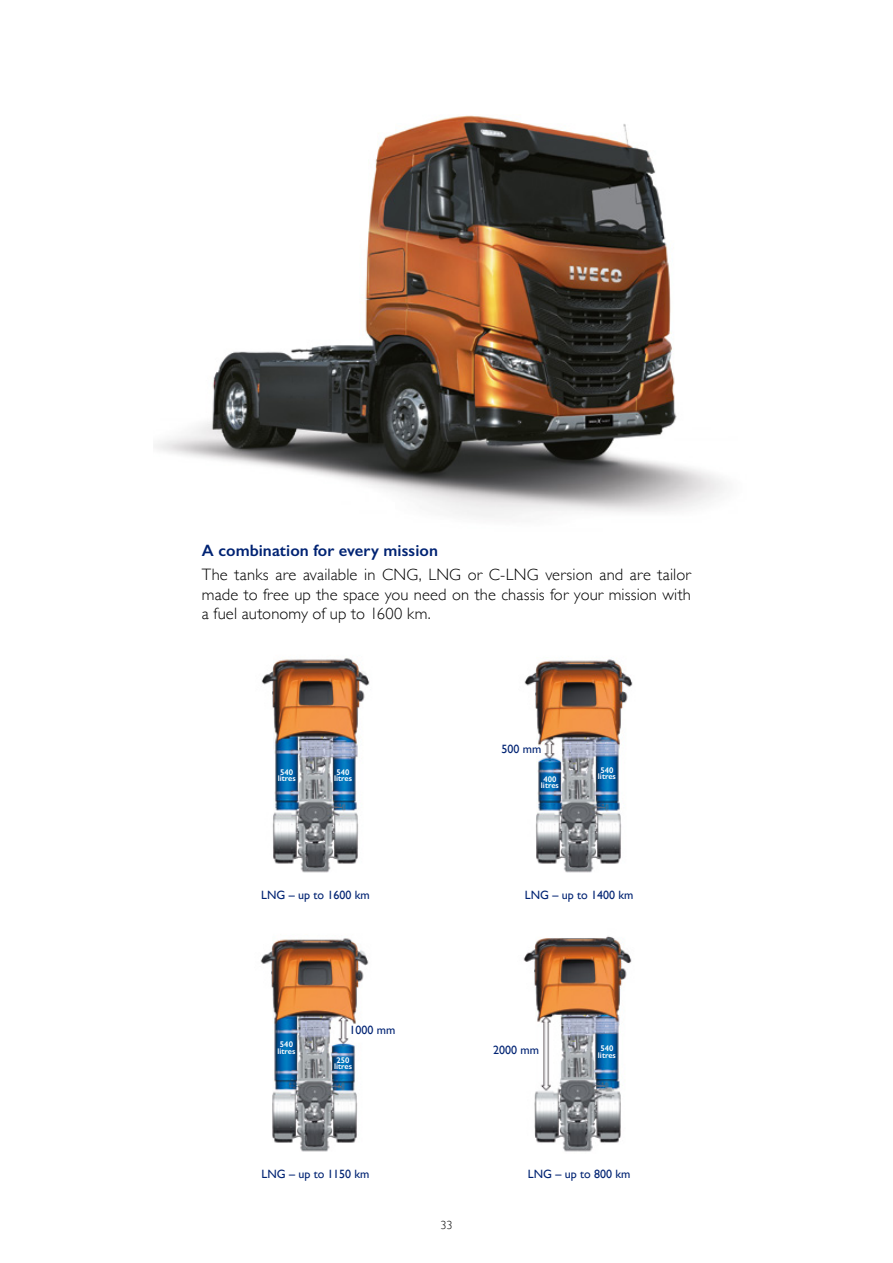
<style>
.page{position:relative;width:893px;height:1263px;background:#fff}
.page>*{position:absolute;margin:0;border:0;box-sizing:border-box;transform-origin:0 0}
.t1{font:300 16.5px/19.5px "Gill Sans";letter-spacing:.005em;color:#000;text-align:justify}
.t2{font:600 16.5px "Gill Sans";letter-spacing:.005em;color:#002373}
.t3{font:12px "Gill Sans";color:#002373}
.t4{font:300 12px "Gill Sans";color:#000}
.t5{font:600 8.25px/6.8px "Gill Sans";color:#fff}
</style>
<div class="page">
<img style="left:154px;top:115px;width:571px;height:402px">
<img style="left:524px;top:659px;width:109px;height:214px">
<img style="left:261px;top:658px;width:109px;height:215px">
<img style="left:260px;top:938px;width:109px;height:214px">
<img style="left:523px;top:936px;width:109px;height:216px">
<p class="t2" style="left:202px;top:541px;width:237px">A combination for every mission</p>
<p class="t1" style="left:202px;top:564px;width:491px">The tanks are available in CNG, LNG or C-LNG version and are tailor made to free up the space you need on the chassis for your mission with a fuel autonomy of up to 1600 km.</p>
<p class="t5" style="left:278px;top:768px;width:20px">540 litres</p>
<p class="t5" style="left:334px;top:768px;width:20px;text-align:center">540 litres</p>
<p class="t3" style="left:261px;top:888px;width:110px">LNG – up to 1600 km</p>
<p class="t3" style="left:501px;top:742px;width:41px">500 mm</p>
<p class="t5" style="left:541px;top:775px;width:20px">400 litres</p>
<p class="t5" style="left:598px;top:766px;width:20px">540 litres</p>
<p class="t3" style="left:525px;top:888px;width:110px">LNG – up to 1400 km</p>
<p class="t5" style="left:277px;top:1041px;width:20px">540 litres</p>
<p class="t3" style="left:350px;top:1023px;width:47px">1000 mm</p>
<p class="t5" style="left:334px;top:1056px;width:20px">250 litres</p>
<p class="t3" style="left:262px;top:1167px;width:109px">LNG – up to 1150 km</p>
<p class="t3" style="left:493px;top:1042px;width:47px">2000 mm</p>
<p class="t5" style="left:598px;top:1045px;width:20px">540 litres</p>
<p class="t4" style="left:440px;top:1215px;width:13px">33</p>
<p class="t3" style="left:528px;top:1167px;width:104px">LNG – up to 800 km</p>
</div>
